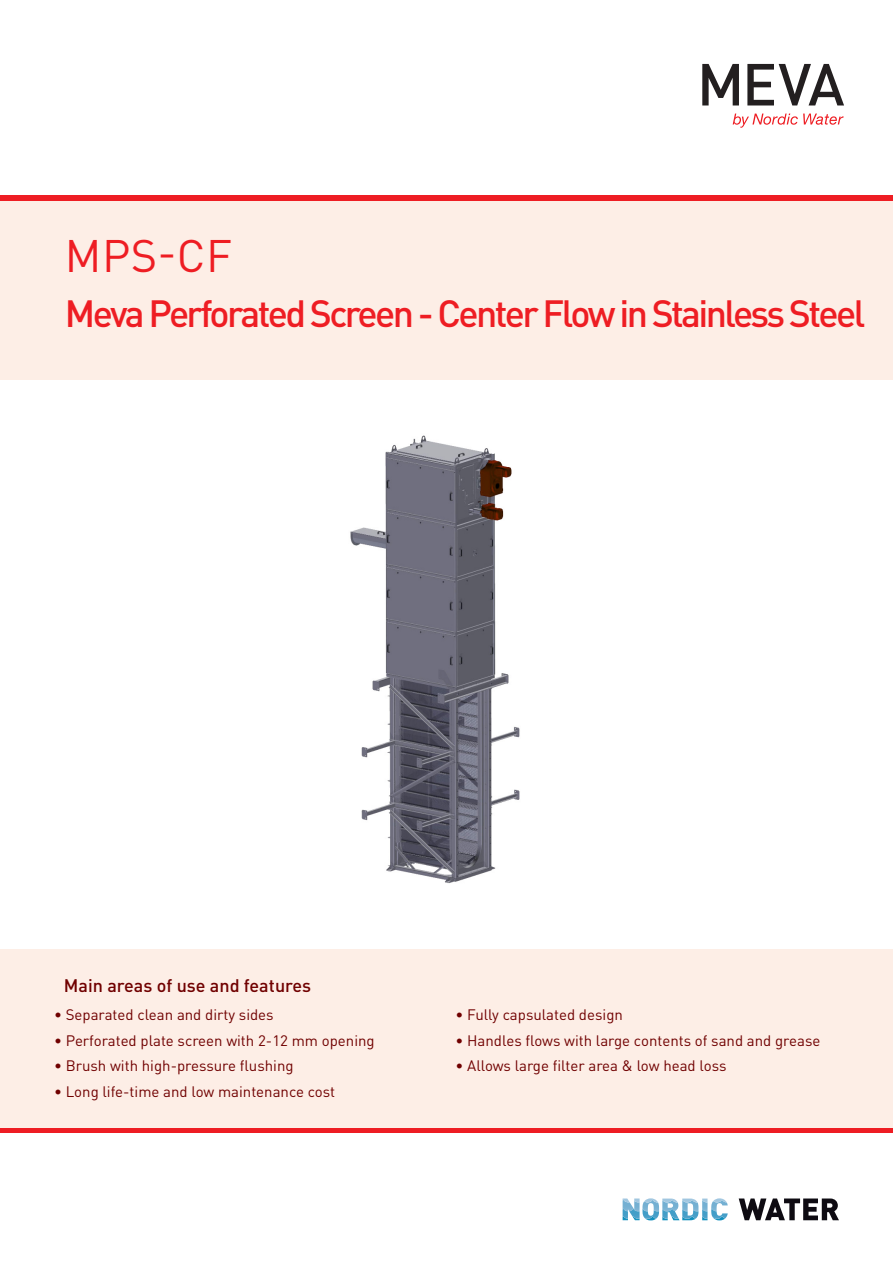
<style>
.page{position:relative;width:893px;height:1263px;background:#fff}
.page>*{position:absolute;margin:0;border:0;box-sizing:border-box;transform-origin:0 0}
.t1{font:45px "DIN Pro";color:#ee1d23}
.t2{font:500 37.5px "DIN Pro";letter-spacing:-.07em;color:#ee1d23}
.t3{font:500 18px "DIN Pro";color:#700000}
.t4{font:15px "DIN Pro";color:#700000}
</style>
<div class="page">
<div style="left:0;top:201px;width:893px;height:178px;background:#fdeee6"></div>
<svg style="left:702px;top:64px;width:37px;height:41px"></svg>
<svg style="left:747px;top:64px;width:97px;height:41px"></svg>
<svg style="left:733px;top:114px;width:111px;height:14px"></svg>
<svg style="left:739px;top:1198px;width:100px;height:22px"></svg>
<img style="left:623px;top:1202px;width:17px;height:6px">
<img style="left:642px;top:1202px;width:17px;height:6px">
<img style="left:662px;top:1202px;width:16px;height:6px">
<img style="left:682px;top:1202px;width:16px;height:7px">
<svg style="left:623px;top:1198px;width:17px;height:4px"></svg>
<img style="left:644px;top:1198px;width:14px;height:4px">
<img style="left:662px;top:1198px;width:16px;height:4px">
<img style="left:682px;top:1198px;width:15px;height:4px">
<img style="left:682px;top:1219px;width:13px;height:1px">
<img style="left:656px;top:1208px;width:3px;height:11px">
<svg style="left:623px;top:1208px;width:33px;height:12px"></svg>
<img style="left:662px;top:1208px;width:16px;height:8px">
<svg style="left:662px;top:1216px;width:18px;height:4px"></svg>
<img style="left:682px;top:1209px;width:16px;height:10px">
<img style="left:682px;top:1216px;width:14px;height:3px">
<img style="left:725px;top:1213px;width:3px;height:6px">
<svg style="left:702px;top:1198px;width:23px;height:22px"></svg>
<div style="left:0;top:949px;width:893px;height:179px;background:#fdeee6"></div>
<hr style="left:0;top:1128px;width:893px;height:4px;background:#ee1d23">
<div style="left:0;top:196px;width:893px;height:5px;background:#ee1d23"></div>
<img style="left:350px;top:435px;width:170px;height:448px">
<h1 class="t1" style="left:65px;top:221px;width:169px">MPS-CF</h1>
<h2 class="t2" style="left:65px;top:283px;width:802px">Meva Perforated Screen - Center Flow in Stainless Steel</h2>
<p class="t3" style="left:64px;top:971px;width:249px">Main areas of use and features</p>
<p class="t4" style="left:54px;top:1003px;width:221px">• Separated clean and dirty sides</p>
<p class="t4" style="left:54px;top:1029px;width:322px">• Perforated plate screen with 2-12 mm opening</p>
<p class="t4" style="left:54px;top:1054px;width:241px">• Brush with high-pressure flushing</p>
<p class="t4" style="left:54px;top:1080px;width:283px">• Long life-time and low maintenance cost</p>
<p class="t4" style="left:455px;top:1003px;width:169px">• Fully capsulated design</p>
<p class="t4" style="left:455px;top:1029px;width:366px">• Handles flows with large contents of sand and grease</p>
<p class="t4" style="left:455px;top:1054px;width:273px">• Allows large filter area &amp; low head loss</p>
</div>
